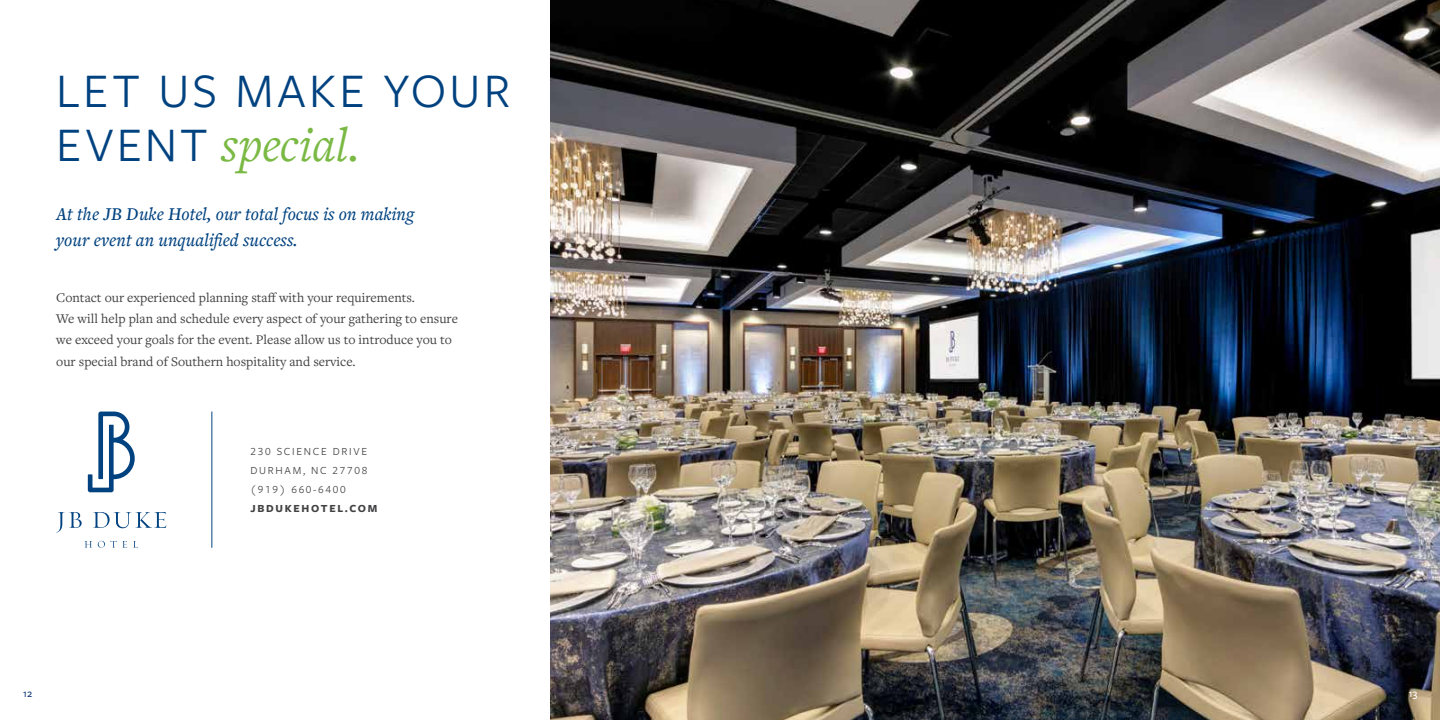
<style>
.page{position:relative;width:1440px;height:720px;background:#fff}
.page>*{position:absolute;margin:0;border:0;box-sizing:border-box;transform-origin:0 0}
.t1{font:50px/53.8px "Freight Sans Pro";letter-spacing:.065em;color:#004280}
.t2{font:italic 500 18.75px/26.2px "Freight Text Pro";color:#004280}
.t3{font:13.75px/21.2px "Freight Text Pro";color:#414042}
.t4{font:11.25px/18.8px "Freight Sans Pro";letter-spacing:.15em;color:#414042}
.t5{font:500 11.25px "Freight Sans Pro";color:#1c437d}
.t6{font:500 11.25px "Freight Sans Pro";color:#fff}
.s1{font-family:"Freight Text Pro";font-style:italic;color:#7ab943}
.s2{font-weight:700}
</style>
<div class="page">
<svg style="left:56px;top:512px;width:26px;height:21px"></svg>
<svg style="left:93px;top:512px;width:73px;height:16px"></svg>
<svg style="left:85px;top:541px;width:7px;height:7px"></svg>
<svg style="left:98px;top:541px;width:29px;height:7px"></svg>
<svg style="left:133px;top:541px;width:5px;height:7px"></svg>
<svg style="left:88px;top:412px;width:47px;height:80px"></svg>
<hr style="left:212px;top:412px;width:1px;height:136px;background:#004280">
<img style="left:550px;top:0;width:890px;height:720px">
<h1 class="t1" style="left:56px;top:62px;width:456px">LET US MAKE YOUR<br>EVENT <span class="s1">special.</span></h1>
<h2 class="t2" style="left:56px;top:200px;width:359px">At the JB Duke Hotel, our total focus is on making your event an unqualified success.</h2>
<p class="t3" style="left:56px;top:286px;width:403px">Contact our experienced planning staff with your requirements.<br>We will help plan and schedule every aspect of your gathering to ensure we exceed your goals for the event. Please allow us to introduce you to our special brand of Southern hospitality and service.</p>
<p class="t4" style="left:251px;top:442px;width:128px">230 SCIENCE DRIVE<br>DURHAM, NC 27708 (919) 660-6400<br><span class="s2">JBDUKEHOTEL.COM</span></p>
<p class="t5" style="left:23px;top:686px;width:10px">12</p>
<p class="t6" style="left:1409px;top:686px;width:10px">13</p>
</div>
